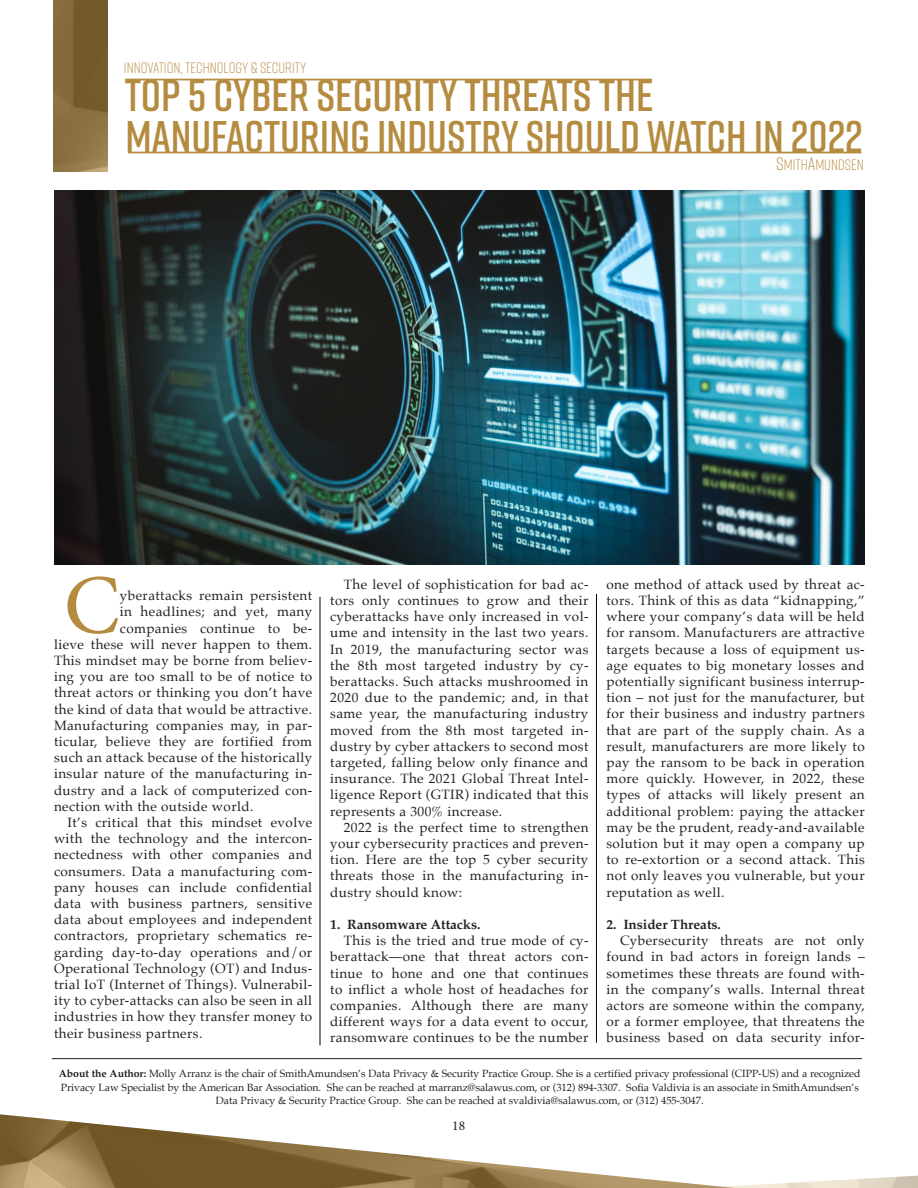
<style>
.page{position:relative;width:918px;height:1188px;background:#fff}
.page>*{position:absolute;margin:0;border:0;box-sizing:border-box;transform-origin:0 0}
.t1{font:84.45px "Minion Pro";color:#b48b3f}
.t2{font:600 45px "Rift";color:#b48b3f}
.t3{font:600 44.25px "Rift";color:#b48b3f}
.t4{font:300 15px "Rift";color:#b48b3f}
.t5{font:13.5px/16.2px "Palatino";letter-spacing:.03em;color:#231f20;text-align:justify}
.t6{font:700 13.5px "Palatino";color:#231f20}
.t7{font:13.5px "Minion Pro";color:#231f20}
.t8{font:10.5px/13.5px "Palatino";letter-spacing:-.005em;color:#231f20;text-align:center}
.s1{font-size:18px}
.s2{font-weight:700}
</style>
<div class="page">
<hr style="left:52px;top:1058px;width:810px;height:1px;background:#231f20">
<hr style="left:125px;top:79px;width:527px;height:1px;background:#b48b3f">
<hr style="left:128px;top:152px;width:733px;height:1px;background:#b48b3f">
<hr style="left:320px;top:597px;width:1px;height:448px;background:#000">
<hr style="left:596px;top:594px;width:1px;height:449px;background:#000">
<img style="left:0;top:1114px;width:735px;height:74px">
<img style="left:54px;top:0;width:54px;height:171px">
<img style="left:54px;top:191px;width:811px;height:373px">
<p class="t4" style="left:124px;top:58px;width:184px">INNOVATION, TECHNOLOGY &amp; SECURITY</p>
<p class="t2" style="left:125px;top:63px;width:530px">TOP 5 CYBER SECURITY THREATS THE</p>
<p class="t3" style="left:126px;top:105px;width:739px">MANUFACTURING INDUSTRY SHOULD WATCH IN 2022</p>
<p class="t4" style="left:776px;top:155px;width:89px"><span class="s1">S</span>MITH<span class="s1">A</span>MUNDSEN</p>
<p class="t1" style="left:64px;top:549px;width:58px">C</p>
<p class="t5" style="left:120px;top:587px;width:194px">yberattacks remain persistent</p>
<p class="t5" style="left:120px;top:604px;width:194px">in headlines; and yet, many</p>
<p class="t5" style="left:120px;top:620px;width:194px">companies continue to be-</p>
<p class="t5" style="left:54px;top:636px;width:260px">lieve these will never happen to them.</p>
<p class="t5" style="left:54px;top:652px;width:260px">This mindset may be borne from believ-</p>
<p class="t5" style="left:54px;top:668px;width:260px">ing you are too small to be of notice to</p>
<p class="t5" style="left:54px;top:685px;width:260px">threat actors or thinking you don’t have</p>
<p class="t5" style="left:54px;top:701px;width:260px">the kind of data that would be attractive.</p>
<p class="t5" style="left:54px;top:717px;width:260px">Manufacturing companies may, in par-</p>
<p class="t5" style="left:54px;top:733px;width:260px">ticular, believe they are fortified from</p>
<p class="t5" style="left:54px;top:749px;width:260px">such an attack because of the historically</p>
<p class="t5" style="left:54px;top:766px;width:260px">insular nature of the manufacturing in-</p>
<p class="t5" style="left:54px;top:782px;width:260px">dustry and a lack of computerized con-</p>
<p class="t5" style="left:54px;top:798px;width:201px">nection with the outside world.</p>
<p class="t5" style="left:54px;top:814px;width:260px;text-indent:14px">It’s critical that this mindset evolve with the technology and the intercon&shy;nectedness with other companies and consumers. Data a manufacturing com&shy;pany houses can include confidential data with business partners, sensitive data about employees and independent contractors, proprietary schematics re&shy;garding day-to-day operations and/or Operational Technology (OT) and Indus&shy;trial IoT (Internet of Things). Vulnerabil&shy;ity to cyber-attacks can also be seen in all industries in how they transfer money to their business partners.</p>
<p class="t5" style="left:330px;top:576px;width:260px;text-indent:14px">The level of sophistication for bad ac&shy;tors only continues to grow and their cyberattacks have only increased in vol&shy;ume and intensity in the last two years.<br>In 2019, the manufacturing sector was the 8th most targeted industry by cy&shy;berattacks. Such attacks mushroomed in 2020 due to the pandemic; and, in that same year, the manufacturing industry moved from the 8th most targeted in&shy;dustry by cyber attackers to second most targeted, falling below only finance and insurance. The 2021 Global Threat Intel&shy;ligence Report (GTIR) indicated that this represents a 300% increase.</p>
<p class="t5" style="left:330px;top:819px;width:260px;text-indent:14px">2022 is the perfect time to strengthen your cybersecurity practices and preven&shy;tion. Here are the top 5 cyber security threats those in the manufacturing in&shy;dustry should know:</p>
<p class="t6" style="left:330px;top:913px;width:152px">1. Ransomware Attacks.</p>
<p class="t5" style="left:330px;top:932px;width:260px;text-indent:14px">This is the tried and true mode of cy&shy;berattack—one that threat actors con&shy;tinue to hone and one that continues to inflict a whole host of headaches for companies. Although there are many different ways for a data event to occur, ransomware continues to be the number</p>
<p class="t5" style="left:607px;top:576px;width:260px">one method of attack used by threat ac&shy;tors. Think of this as data “kidnapping,” where your company’s data will be held for ransom. Manufacturers are attractive targets because a loss of equipment us&shy;age equates to big monetary losses and potentially significant business interrup&shy;tion – not just for the manufacturer, but for their business and industry partners that are part of the supply chain. As a result, manufacturers are more likely to pay the ransom to be back in operation more quickly. However, in 2022, these types of attacks will likely present an additional problem: paying the attacker may be the prudent, ready-and-available solution but it may open a company up to re-extortion or a second attack. This not only leaves you vulnerable, but your reputation as well.</p>
<p class="t6" style="left:607px;top:913px;width:116px">2. Insider Threats.</p>
<p class="t5" style="left:607px;top:932px;width:260px;text-indent:14px">Cybersecurity threats are not only found in bad actors in foreign lands – sometimes these threats are found with&shy;in the company’s walls. Internal threat actors are someone within the company, or a former employee, that threatens the business based on data security infor-</p>
<p class="t8" style="left:59px;top:1067px;width:803px"><span class="s2">About the Author:</span> Molly Arranz is the chair of SmithAmundsen’s Data Privacy &amp; Security Practice Group. She is a certified privacy professional (CIPP-US) and a recognized<br>Privacy Law Specialist by the American Bar Association. She can be reached at marranz@salawus.com, or (312) 894-3307. Sofia Valdivia is an associate in SmithAmundsen’s<br>Data Privacy &amp; Security Practice Group. She can be reached at svaldivia@salawus.com, or (312) 455-3047.</p>
<p class="t7" style="left:452px;top:1117px;width:14px">18</p>
</div>
